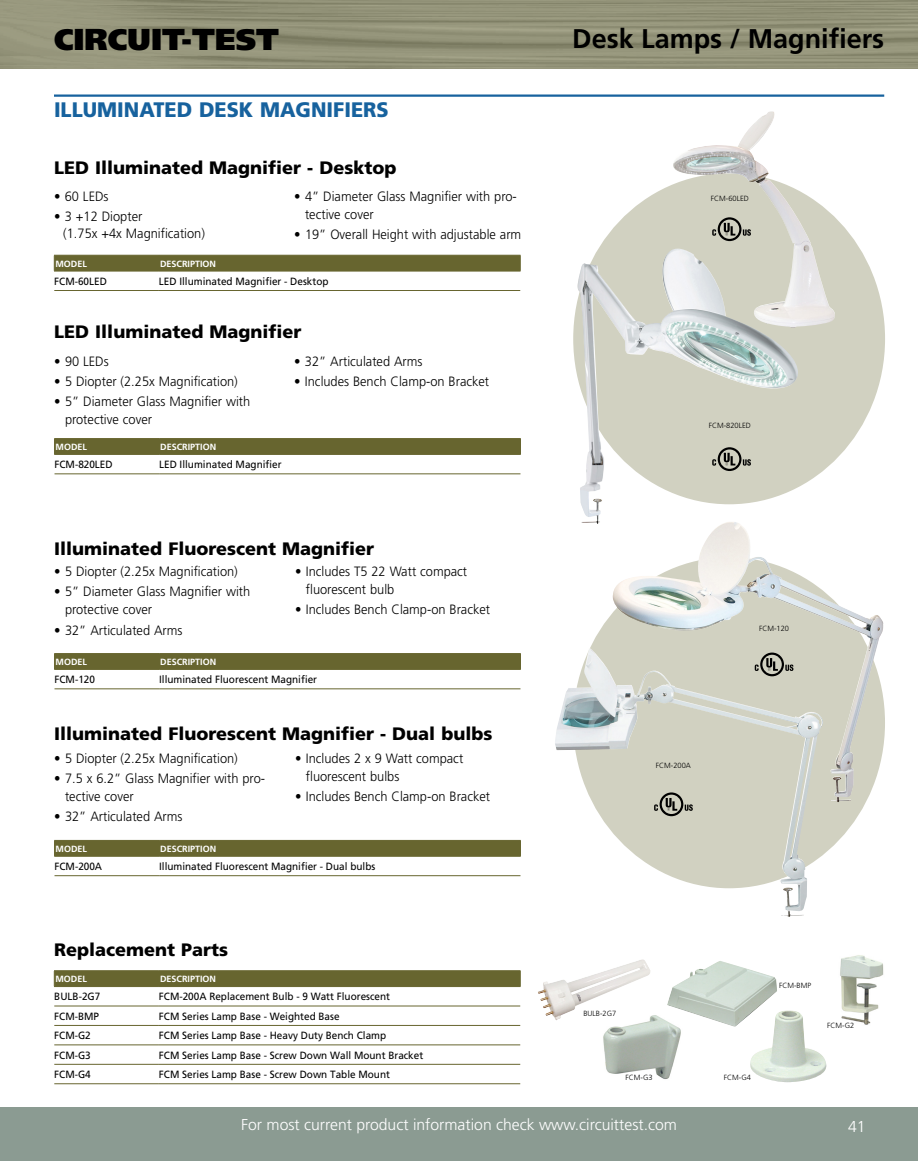
<style>
.page{position:relative;width:918px;height:1161px;background:#fff}
.page>*{position:absolute;margin:0;border:0;box-sizing:border-box;transform-origin:0 0}
.t1{font:900 30px "Frutiger LT";color:#000}
.t2{font:700 27px "Frutiger";color:#000}
.Category{font:900 21px "Frutiger";color:#17629e;scale:.95 1}
.Desc_Name{font:900 18px "Frutiger";color:#000}
.t3{font:300 15.75px "Frutiger";color:#fff}
.t4{font:300 13.5px/18px "Frutiger";color:#000;scale:.95 1}
.Table-Body{font:10.5px "Frutiger";color:#000;scale:.95 1}
.Table-Header{font:700 9px "Frutiger";color:#fff}
.Picture_ID{font:300 7.5px "Frutiger";color:#000}
</style>
<div class="page">
<svg style="left:0;top:0;width:918px;height:69px;fill:#94947a"></svg>
<div style="left:0;top:1107px;width:918px;height:54px;background:#8b9b92"></div>
<img style="left:667px;top:961px;width:110px;height:66px">
<hr style="left:54px;top:1006px;width:105px;height:1px;background:#67652f">
<hr style="left:54px;top:1025px;width:105px;height:1px;background:#67652f">
<hr style="left:54px;top:1045px;width:105px;height:1px;background:#67652f">
<hr style="left:54px;top:1064px;width:105px;height:1px;background:#67652f">
<hr style="left:54px;top:1083px;width:105px;height:1px;background:#67652f">
<hr style="left:159px;top:1006px;width:361px;height:1px;background:#67652f">
<hr style="left:159px;top:1025px;width:361px;height:1px;background:#67652f">
<hr style="left:159px;top:1045px;width:361px;height:1px;background:#67652f">
<hr style="left:159px;top:1064px;width:361px;height:1px;background:#67652f">
<hr style="left:159px;top:1083px;width:361px;height:1px;background:#67652f">
<hr style="left:54px;top:970px;width:105px;height:1px;background:#67652f">
<hr style="left:159px;top:970px;width:362px;height:1px;background:#67652f">
<div style="left:54px;top:971px;width:467px;height:16px;background:#67652f"></div>
<hr style="left:159px;top:986px;width:362px;height:1px;background:#67652f">
<div style="left:573px;top:173px;width:312px;height:331px;background:#d1d1c1;border-radius:50%"></div>
<hr style="left:54px;top:94px;width:830px;height:3px;background:#17629e">
<img style="left:612px;top:524px;width:271px;height:278px">
<img style="left:555px;top:648px;width:268px;height:269px">
<svg style="left:755px;top:653px;width:38px;height:23px"></svg>
<img style="left:673px;top:111px;width:162px;height:216px">
<svg style="left:654px;top:792px;width:39px;height:24px"></svg>
<svg style="left:712px;top:217px;width:39px;height:24px"></svg>
<img style="left:578px;top:249px;width:220px;height:275px">
<svg style="left:712px;top:447px;width:39px;height:24px"></svg>
<img style="left:840px;top:955px;width:44px;height:70px">
<img style="left:603px;top:1013px;width:81px;height:66px">
<img style="left:749px;top:1010px;width:78px;height:72px">
<img style="left:538px;top:959px;width:113px;height:61px">
<hr style="left:55px;top:474px;width:104px;height:1px;background:#67652f">
<hr style="left:159px;top:474px;width:361px;height:1px;background:#67652f">
<hr style="left:54px;top:438px;width:105px;height:1px;background:#67652f">
<hr style="left:54px;top:454px;width:105px;height:1px;background:#67652f">
<hr style="left:159px;top:438px;width:362px;height:1px;background:#67652f">
<div style="left:54px;top:439px;width:467px;height:15px;background:#67652f"></div>
<hr style="left:159px;top:454px;width:362px;height:1px;background:#67652f">
<hr style="left:55px;top:689px;width:104px;height:1px;background:#67652f">
<hr style="left:159px;top:689px;width:361px;height:1px;background:#67652f">
<hr style="left:54px;top:653px;width:105px;height:1px;background:#67652f">
<hr style="left:54px;top:669px;width:105px;height:1px;background:#67652f">
<hr style="left:159px;top:653px;width:362px;height:1px;background:#67652f">
<div style="left:54px;top:654px;width:467px;height:15px;background:#67652f"></div>
<hr style="left:159px;top:669px;width:362px;height:1px;background:#67652f">
<hr style="left:55px;top:875px;width:104px;height:1px;background:#67652f">
<hr style="left:159px;top:875px;width:361px;height:1px;background:#67652f">
<hr style="left:54px;top:856px;width:105px;height:1px;background:#67652f">
<div style="left:54px;top:840px;width:467px;height:16px;background:#67652f"></div>
<hr style="left:159px;top:856px;width:362px;height:1px;background:#67652f">
<hr style="left:54px;top:290px;width:105px;height:1px;background:#67652f">
<hr style="left:159px;top:290px;width:361px;height:1px;background:#67652f">
<hr style="left:54px;top:271px;width:105px;height:1px;background:#67652f">
<div style="left:54px;top:255px;width:467px;height:16px;background:#67652f"></div>
<hr style="left:159px;top:271px;width:362px;height:1px;background:#67652f">
<h1 class="t1" style="left:54px;top:21px;width:227px">CIRCUIT-TEST</h1>
<p class="Category" style="left:54px;top:97px;width:354px">ILLUMINATED DESK MAGNIFIERS</p>
<p class="Desc_Name" style="left:54px;top:156px;width:344px">LED Illuminated Magnifier - Desktop</p>
<p class="t4" style="left:54px;top:188px;width:59px">• 60 LEDs</p>
<p class="t4" style="left:54px;top:208px;width:95px">• 3 +12 Diopter</p>
<p class="t4" style="left:305px;top:188px;width:224px;text-indent:-11px">• 4” Diameter Glass Magnifier with pro&shy;tective cover</p>
<p class="t4" style="left:294px;top:226px;width:241px">• 19” Overall Height with adjustable arm</p>
<p class="t4" style="left:63px;top:225px;width:151px">(1.75x +4x Magnification)</p>
<p class="Table-Header" style="left:55px;top:258px;width:33px">MODEL</p>
<p class="Table-Header" style="left:160px;top:258px;width:58px">DESCRIPTION</p>
<p class="Table-Body" style="left:54px;top:275px;width:57px">FCM-60LED</p>
<p class="Table-Body" style="left:159px;top:275px;width:180px">LED Illuminated Magnifier - Desktop</p>
<p class="Desc_Name" style="left:54px;top:321px;width:249px">LED Illuminated Magnifier</p>
<p class="t4" style="left:54px;top:352px;width:59px">• 90 LEDs</p>
<p class="t4" style="left:54px;top:372px;width:195px">• 5 Diopter (2.25x Magnification)</p>
<p class="t4" style="left:65px;top:392px;width:197px;text-indent:-11px">• 5” Diameter Glass Magnifier with protective cover</p>
<p class="t4" style="left:294px;top:352px;width:137px">• 32” Articulated Arms</p>
<p class="t4" style="left:294px;top:372px;width:207px">• Includes Bench Clamp-on Bracket</p>
<p class="Table-Header" style="left:56px;top:442px;width:33px">MODEL</p>
<p class="Table-Header" style="left:160px;top:442px;width:58px">DESCRIPTION</p>
<p class="Table-Body" style="left:55px;top:458px;width:63px">FCM-820LED</p>
<p class="Table-Body" style="left:159px;top:458px;width:130px">LED Illuminated Magnifier</p>
<p class="Desc_Name" style="left:54px;top:538px;width:321px">Illuminated Fluorescent Magnifier</p>
<p class="t4" style="left:54px;top:563px;width:195px">• 5 Diopter (2.25x Magnification)</p>
<p class="t4" style="left:65px;top:583px;width:197px;text-indent:-11px">• 5” Diameter Glass Magnifier with protective cover</p>
<p class="t4" style="left:54px;top:621px;width:137px">• 32” Articulated Arms</p>
<p class="t4" style="left:306px;top:563px;width:171px;text-indent:-11px">• Includes T5 22 Watt compact fluorescent bulb</p>
<p class="t4" style="left:295px;top:601px;width:207px">• Includes Bench Clamp-on Bracket</p>
<p class="Table-Header" style="left:56px;top:657px;width:33px">MODEL</p>
<p class="Table-Header" style="left:160px;top:657px;width:58px">DESCRIPTION</p>
<p class="Table-Body" style="left:55px;top:673px;width:44px">FCM-120</p>
<p class="Table-Body" style="left:159px;top:673px;width:168px">Illuminated Fluorescent Magnifier</p>
<p class="Desc_Name" style="left:54px;top:723px;width:440px">Illuminated Fluorescent Magnifier - Dual bulbs</p>
<p class="t4" style="left:54px;top:749px;width:195px">• 5 Diopter (2.25x Magnification)</p>
<p class="t4" style="left:65px;top:769px;width:212px;text-indent:-11px">• 7.5 x 6.2” Glass Magnifier with pro&shy;tective cover</p>
<p class="t4" style="left:54px;top:808px;width:137px">• 32” Articulated Arms</p>
<p class="t4" style="left:306px;top:749px;width:167px;text-indent:-11px">• Includes 2 x 9 Watt compact fluorescent bulbs</p>
<p class="t4" style="left:295px;top:787px;width:207px">• Includes Bench Clamp-on Bracket</p>
<p class="Table-Header" style="left:56px;top:843px;width:33px">MODEL</p>
<p class="Table-Header" style="left:160px;top:843px;width:58px">DESCRIPTION</p>
<p class="Table-Body" style="left:55px;top:860px;width:52px">FCM-200A</p>
<p class="Table-Body" style="left:159px;top:860px;width:229px">Illuminated Fluorescent Magnifier - Dual bulbs</p>
<p class="Desc_Name" style="left:54px;top:939px;width:176px">Replacement Parts</p>
<p class="Table-Header" style="left:55px;top:974px;width:33px">MODEL</p>
<p class="Table-Header" style="left:160px;top:974px;width:58px">DESCRIPTION</p>
<p class="Table-Body" style="left:54px;top:991px;width:50px">BULB-2G7</p>
<p class="Table-Body" style="left:159px;top:991px;width:245px">FCM-200A Replacement Bulb - 9 Watt Fluorescent</p>
<p class="Table-Body" style="left:54px;top:1010px;width:49px">FCM-BMP</p>
<p class="Table-Body" style="left:159px;top:1010px;width:192px">FCM Series Lamp Base - Weighted Base</p>
<p class="Table-Body" style="left:54px;top:1029px;width:40px">FCM-G2</p>
<p class="Table-Body" style="left:159px;top:1029px;width:241px">FCM Series Lamp Base - Heavy Duty Bench Clamp</p>
<p class="Table-Body" style="left:54px;top:1049px;width:40px">FCM-G3</p>
<p class="Table-Body" style="left:159px;top:1049px;width:280px">FCM Series Lamp Base - Screw Down Wall Mount Bracket</p>
<p class="Table-Body" style="left:54px;top:1068px;width:40px">FCM-G4</p>
<p class="Table-Body" style="left:159px;top:1068px;width:245px">FCM Series Lamp Base - Screw Down Table Mount</p>
<p class="t2" style="left:572px;top:23px;width:314px">Desk Lamps / Magnifiers</p>
<p class="Picture_ID" style="left:711px;top:195px;width:39px">FCM-60LED</p>
<p class="Picture_ID" style="left:709px;top:422px;width:44px">FCM-820LED</p>
<p class="Picture_ID" style="left:656px;top:761px;width:37px">FCM-200A</p>
<p class="Picture_ID" style="left:759px;top:624px;width:32px">FCM-120</p>
<p class="Picture_ID" style="left:583px;top:1009px;width:34px">BULB-2G7</p>
<p class="Picture_ID" style="left:626px;top:1073px;width:29px">FCM-G3</p>
<p class="Picture_ID" style="left:724px;top:1073px;width:29px">FCM-G4</p>
<p class="Picture_ID" style="left:779px;top:981px;width:34px">FCM-BMP</p>
<p class="Picture_ID" style="left:827px;top:1021px;width:29px">FCM-G2</p>
<p class="t3" style="left:241px;top:1116px;width:437px">For most current product information check www.circuittest.com</p>
<p class="t3" style="left:848px;top:1117px;width:19px">41</p>
</div>
